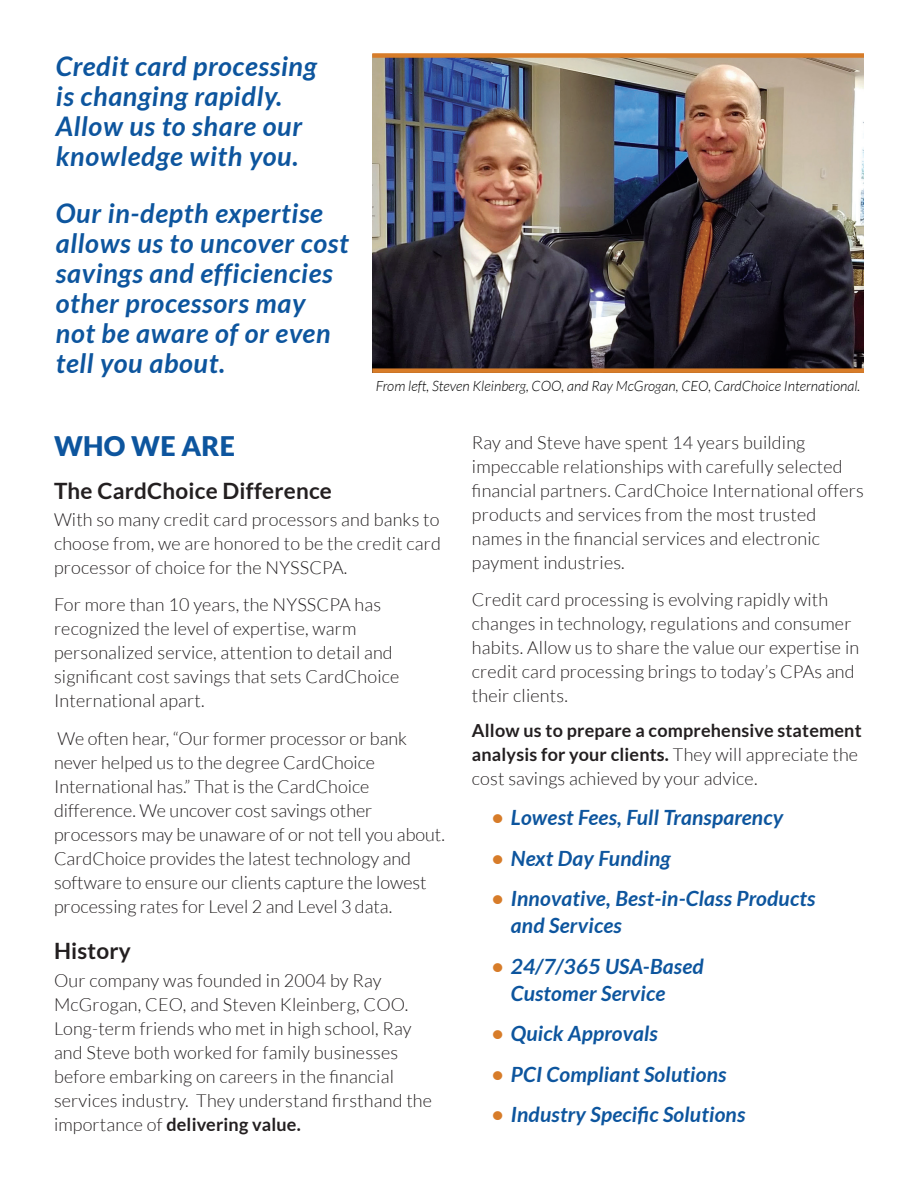
<style>
.page{position:relative;width:918px;height:1188px;background:#fff}
.page>*{position:absolute;margin:0;border:0;box-sizing:border-box;transform-origin:0 0}
.t1{font:italic 700 27px/30px "Lato";letter-spacing:.025em;color:#0d559e}
.t2{font:900 27px "Lato";letter-spacing:.01em;color:#0d559e}
.t3{font:700 22.5px "Lato";letter-spacing:.01em;color:#231f20}
.t4{font:italic 700 21px/27px "Lato";letter-spacing:.01em;color:#0d559e}
.t5{font:300 18px/24px "Lato";letter-spacing:.01em;color:#231f20}
.t6{font:700 18px/24px "Lato";letter-spacing:.01em;color:#231f20}
.t7{font:italic 300 14.25px "Lato";color:#000}
.s1{font-weight:700}
.s2{font-weight:300}
.s3{color:#d77c29}
</style>
<div class="page">
<img style="left:372px;top:58px;width:492px;height:310px">
<div style="left:372px;top:368px;width:492px;height:5px;background:#d77c29"></div>
<div style="left:372px;top:53px;width:492px;height:5px;background:#d77c29"></div>
<p class="t1" style="left:56px;top:51px;width:263px">Credit card processing is changing rapidly.<br>Allow us to share our knowledge with you.</p>
<p class="t1" style="left:56px;top:198px;width:294px">Our in-depth expertise allows us to uncover cost savings and efficiencies other processors may not be aware of or even tell you about.</p>
<p class="t7" style="left:376px;top:378px;width:486px">From left, Steven Kleinberg, COO, and Ray McGrogan, CEO, CardChoice International.</p>
<p class="t2" style="left:54px;top:430px;width:183px">WHO WE ARE</p>
<p class="t3" style="left:54px;top:478px;width:280px">The CardChoice Difference</p>
<p class="t5" style="left:54px;top:508px;width:388px;text-align:justify">With so many credit card processors and banks to choose from, we are honored to be the credit card processor of choice for the NYSSCPA.</p>
<p class="t5" style="left:54px;top:593px;width:347px">For more than 10 years, the NYSSCPA has recognized the level of expertise, warm personalized service, attention to detail and significant cost savings that sets CardChoice International apart.</p>
<p class="t5" style="left:54px;top:727px;width:392px">We often hear, “Our former processor or bank never helped us to the degree CardChoice International has.” That is the CardChoice difference. We uncover cost savings other processors may be unaware of or not tell you about.<br>CardChoice provides the latest technology and software to ensure our clients capture the lowest processing rates for Level 2 and Level 3 data.</p>
<p class="t3" style="left:54px;top:938px;width:78px">History</p>
<p class="t5" style="left:54px;top:968px;width:380px">Our company was founded in 2004 by Ray McGrogan, CEO, and Steven Kleinberg, COO.<br>Long-term friends who met in high school, Ray and Steve both worked for family businesses before embarking on careers in the financial services industry. They understand firsthand the importance of <span class="s1">delivering value.</span></p>
<p class="t5" style="left:472px;top:430px;width:393px">Ray and Steve have spent 14 years building impeccable relationships with carefully selected financial partners. CardChoice International offers products and services from the most trusted names in the financial services and electronic payment industries.</p>
<p class="t5" style="left:472px;top:588px;width:389px">Credit card processing is evolving rapidly with changes in technology, regulations and consumer habits. Allow us to share the value our expertise in credit card processing brings to today’s CPAs and their clients.</p>
<p class="t6" style="left:472px;top:718px;width:391px">Allow us to prepare a comprehensive statement analysis for your clients. <span class="s2">They will appreciate the cost savings achieved by your advice.</span></p>
<p class="t4" style="left:491px;top:804px;width:293px"><span class="s3">•</span> Lowest Fees, Full Transparency</p>
<p class="t4" style="left:491px;top:845px;width:181px"><span class="s3">•</span> Next Day Funding</p>
<p class="t4" style="left:511px;top:885px;width:306px;text-indent:-19px"><span class="s3">•</span> Innovative, Best-in-Class Products and Services</p>
<p class="t4" style="left:511px;top:953px;width:195px;text-indent:-19px"><span class="s3">•</span> 24/7/365 USA-Based<br>Customer Service</p>
<p class="t4" style="left:491px;top:1020px;width:168px"><span class="s3">•</span> Quick Approvals</p>
<p class="t4" style="left:491px;top:1061px;width:236px"><span class="s3">•</span> PCI Compliant Solutions</p>
<p class="t4" style="left:491px;top:1101px;width:255px"><span class="s3">•</span> Industry Specific Solutions</p>
</div>
